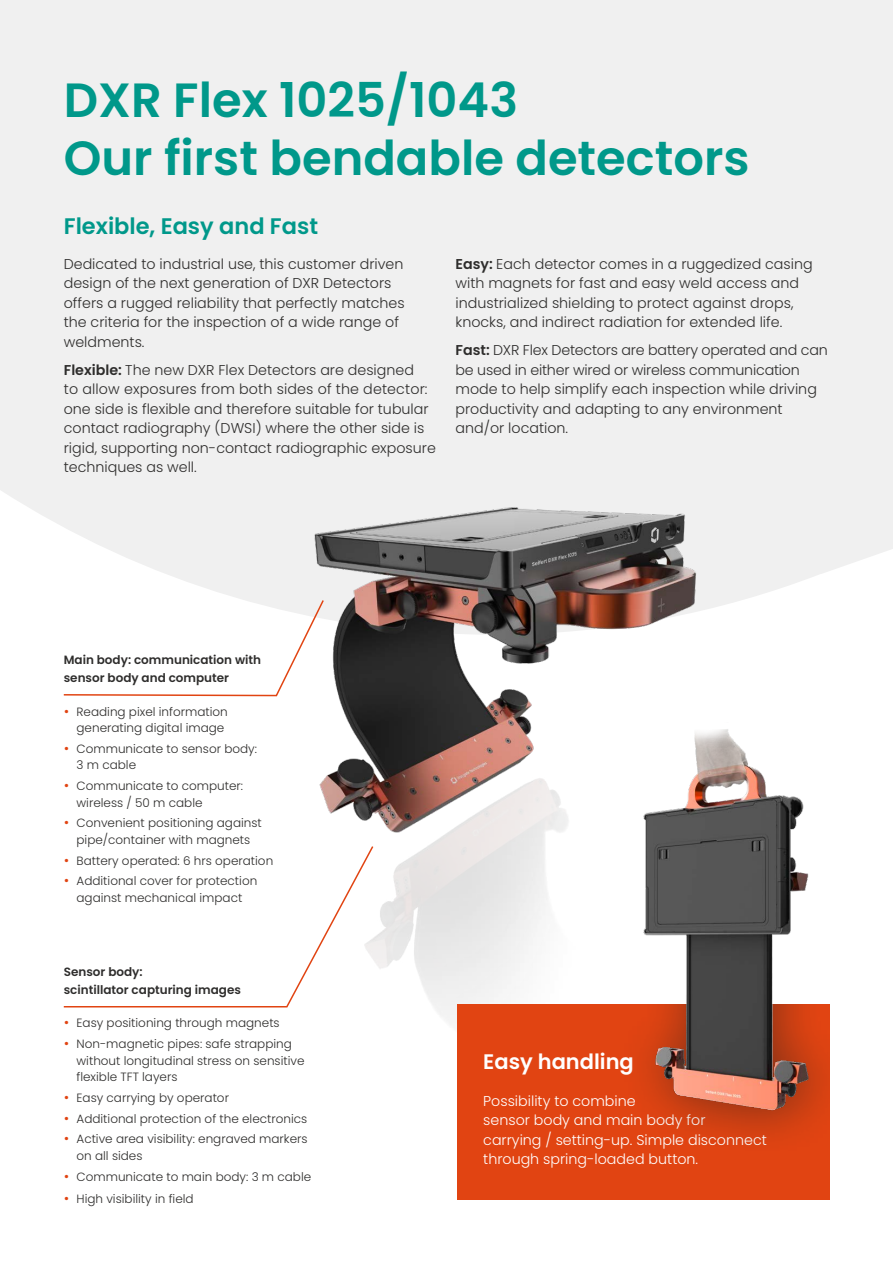
<style>
.page{position:relative;width:893px;height:1263px;background:#fff}
.page>*{position:absolute;margin:0;border:0;box-sizing:border-box;transform-origin:0 0}
.t1{font:600 48px/57.6px "Poppins";color:#00988a}
.t2{font:600 22.5px "Poppins";color:#00988a}
.t3{font:600 21px "Poppins";color:#fff}
.t4{font:300 14.25px/19.5px "Poppins";color:#2e2d2c}
.t5{font:300 14.25px/19.5px "Poppins";color:#fff}
.t6{font:300 12px/16.5px "Poppins";color:#2e2d2c}
.t7{font:600 12px/18px "Poppins";color:#2e2d2c}
.s1{font-weight:600}
.s2{font-weight:400;font-size:13.5px;color:#e14412}
</style>
<div class="page">
<img style="left:375px;top:880px;width:173px;height:257px">
<div style="left:0;top:0;width:893px;height:600px;background:#f0f0f0"></div>
<svg style="left:63px;top:880px;width:312px;height:128px"></svg>
<svg style="left:62px;top:598px;width:198px;height:99px"></svg>
<div style="left:458px;top:1004px;width:372px;height:195px;background:#e14412"></div>
<img style="left:260px;top:423px;width:480px;height:457px">
<img style="left:586px;top:722px;width:232px;height:426px">
<h1 class="t1" style="left:64px;top:72px;width:687px">DXR Flex 1025/1043<br>Our first bendable detectors</h1>
<h2 class="t2" style="left:64px;top:213px;width:256px">Flexible, Easy and Fast</h2>
<p class="t4" style="left:64px;top:254px;width:342px">Dedicated to industrial use, this customer driven design of the next generation of DXR Detectors offers a rugged reliability that perfectly matches the criteria for the inspection of a wide range of weldments.</p>
<p class="t4" style="left:64px;top:360px;width:374px"><span class="s1">Flexible:</span> The new DXR Flex Detectors are designed<br>to allow exposures from both sides of the detector: one side is flexible and therefore suitable for tubular contact radiography (DWSI) where the other side is rigid, supporting non-contact radiographic exposure techniques as well.</p>
<p class="t4" style="left:455px;top:254px;width:359px"><span class="s1">Easy:</span> Each detector comes in a ruggedized casing with magnets for fast and easy weld access and industrialized shielding to protect against drops, knocks, and indirect radiation for extended life.</p>
<p class="t4" style="left:455px;top:341px;width:374px"><span class="s1">Fast:</span> DXR Flex Detectors are battery operated and can be used in either wired or wireless communication mode to help simplify each inspection while driving productivity and adapting to any environment and/or location.</p>
<p class="t7" style="left:64px;top:651px;width:199px">Main body: communication with sensor body and computer</p>
<p class="t6" style="left:64px;top:703px;width:166px;text-align:right"><span class="s2">•</span> Reading pixel information generating digital image</p>
<p class="t6" style="left:77px;top:740px;width:182px;text-indent:-13px"><span class="s2">•</span> Communicate to sensor body:<br>3 m cable</p>
<p class="t6" style="left:77px;top:778px;width:168px;text-indent:-13px"><span class="s2">•</span> Communicate to computer: wireless / 50 m cable</p>
<p class="t6" style="left:64px;top:815px;width:200px;text-align:center"><span class="s2">•</span> Convenient positioning against pipe/container with magnets</p>
<p class="t6" style="left:64px;top:852px;width:211px"><span class="s2">•</span> Battery operated: 6 hrs operation</p>
<p class="t6" style="left:64px;top:873px;width:195px;text-align:center"><span class="s2">•</span> Additional cover for protection against mechanical impact</p>
<p class="t7" style="left:64px;top:963px;width:179px">Sensor body:<br>scintillator capturing images</p>
<p class="t6" style="left:64px;top:1015px;width:217px"><span class="s2">•</span> Easy positioning through magnets</p>
<p class="t6" style="left:77px;top:1036px;width:230px;text-indent:-13px"><span class="s2">•</span> Non-magnetic pipes: safe strapping without longitudinal stress on sensitive flexible TFT layers</p>
<p class="t6" style="left:64px;top:1089px;width:167px"><span class="s2">•</span> Easy carrying by operator</p>
<p class="t6" style="left:64px;top:1110px;width:245px"><span class="s2">•</span> Additional protection of the electronics</p>
<p class="t6" style="left:77px;top:1131px;width:233px;text-indent:-13px"><span class="s2">•</span> Active area visibility: engraved markers on all sides</p>
<p class="t6" style="left:64px;top:1168px;width:249px"><span class="s2">•</span> Communicate to main body: 3 m cable</p>
<p class="t6" style="left:64px;top:1190px;width:131px"><span class="s2">•</span> High visibility in field</p>
<h3 class="t3" style="left:483px;top:1050px;width:152px">Easy handling</h3>
<p class="t5" style="left:483px;top:1091px;width:285px">Possibility to combine<br>sensor body and main body for carrying / setting-up. Simple disconnect through spring-loaded button.</p>
</div>
